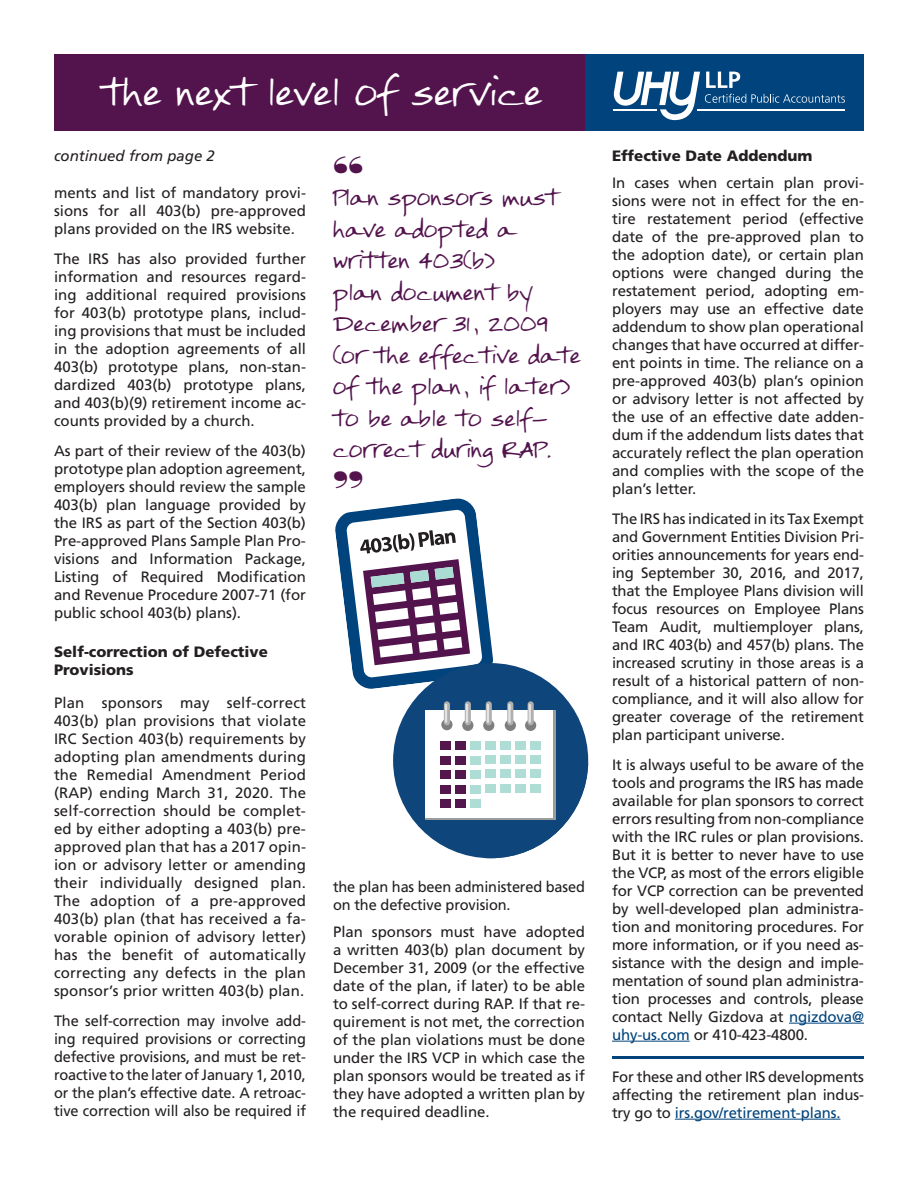
<style>
.page{position:relative;width:918px;height:1188px;background:#fff}
.page>*{position:absolute;margin:0;border:0;box-sizing:border-box;transform-origin:0 0}
.t1{font:42px "Bodoni Std Poster";color:#53144e}
.t2{font:30px "FG Rebecca";color:#fff}
.t3{font:18px/31.5px "FG Rebecca";color:#53144e}
.t4{font:15px/18px "Frutiger LT Std";letter-spacing:-.005em;color:#231f20;text-align:justify}
.t5{font:900 15px/18px "Frutiger LT Std";color:#231f20}
.t6{font:italic 15px "Frutiger LT Std";color:#231f20}
.s1{color:#01437c}
</style>
<div class="page">
<div style="left:54px;top:55px;width:531px;height:76px;background:#53144e"></div>
<div style="left:585px;top:55px;width:279px;height:76px;background:#01437c"></div>
<svg style="left:614px;top:72px;width:231px;height:48px"></svg>
<hr style="left:789px;top:1023px;width:75px;height:1px;background:#01437c">
<hr style="left:612px;top:1041px;width:78px;height:1px;background:#01437c">
<hr style="left:675px;top:1119px;width:165px;height:1px;background:#01437c">
<svg style="left:335px;top:498px;width:158px;height:192px"></svg>
<div style="left:393px;top:663px;width:195px;height:195px;background:#0e457a;border-radius:50%"></div>
<div style="left:425px;top:710px;width:128px;height:108px;background:#fff"></div>
<div style="left:444px;top:701px;width:6px;height:24px;background:#afafaf;border-radius:3px"></div>
<div style="left:465px;top:701px;width:6px;height:24px;background:#afafaf;border-radius:3px"></div>
<div style="left:486px;top:701px;width:6px;height:24px;background:#afafaf;border-radius:3px"></div>
<div style="left:507px;top:701px;width:6px;height:24px;background:#afafaf;border-radius:3px"></div>
<div style="left:528px;top:701px;width:6px;height:24px;background:#afafaf;border-radius:3px"></div>
<svg style="left:437px;top:704px;width:151px;height:154px"></svg>
<div style="left:440px;top:741px;width:11px;height:9px;background:#53174e"></div>
<div style="left:455px;top:741px;width:11px;height:9px;background:#53174e"></div>
<div style="left:470px;top:741px;width:11px;height:9px;background:#adddd4"></div>
<div style="left:485px;top:741px;width:11px;height:9px;background:#adddd4"></div>
<div style="left:501px;top:741px;width:10px;height:9px;background:#adddd4"></div>
<div style="left:516px;top:741px;width:10px;height:9px;background:#adddd4"></div>
<div style="left:531px;top:741px;width:10px;height:9px;background:#adddd4"></div>
<div style="left:440px;top:756px;width:11px;height:8px;background:#53174e"></div>
<div style="left:455px;top:756px;width:11px;height:8px;background:#53174e"></div>
<div style="left:470px;top:756px;width:11px;height:8px;background:#adddd4"></div>
<div style="left:485px;top:756px;width:11px;height:8px;background:#adddd4"></div>
<div style="left:501px;top:756px;width:10px;height:8px;background:#adddd4"></div>
<div style="left:516px;top:756px;width:10px;height:8px;background:#adddd4"></div>
<div style="left:531px;top:756px;width:10px;height:8px;background:#adddd4"></div>
<div style="left:440px;top:771px;width:11px;height:8px;background:#53174e"></div>
<div style="left:455px;top:771px;width:11px;height:8px;background:#53174e"></div>
<div style="left:470px;top:771px;width:11px;height:8px;background:#adddd4"></div>
<div style="left:485px;top:770px;width:11px;height:8px;background:#adddd4"></div>
<div style="left:501px;top:770px;width:10px;height:8px;background:#adddd4"></div>
<div style="left:516px;top:770px;width:10px;height:8px;background:#adddd4"></div>
<div style="left:531px;top:770px;width:10px;height:8px;background:#adddd4"></div>
<div style="left:440px;top:785px;width:11px;height:8px;background:#53174e"></div>
<div style="left:455px;top:785px;width:11px;height:8px;background:#53174e"></div>
<div style="left:470px;top:785px;width:11px;height:8px;background:#adddd4"></div>
<div style="left:485px;top:784px;width:11px;height:8px;background:#adddd4"></div>
<div style="left:501px;top:784px;width:10px;height:8px;background:#adddd4"></div>
<div style="left:516px;top:784px;width:10px;height:8px;background:#adddd4"></div>
<div style="left:531px;top:784px;width:10px;height:8px;background:#adddd4"></div>
<div style="left:440px;top:800px;width:11px;height:8px;background:#53174e"></div>
<div style="left:456px;top:800px;width:10px;height:8px;background:#53174e"></div>
<div style="left:471px;top:800px;width:10px;height:8px;background:#adddd4"></div>
<hr style="left:612px;top:1056px;width:252px;height:3px;background:#01437c">
<h2 class="t2" style="left:102px;top:77px;width:442px">the next level of service</h2>
<p class="t6" style="left:54px;top:147px;width:162px">continued from page 2</p>
<h1 class="t1" style="left:333px;top:145px;width:32px">“</h1>
<p class="t3" style="left:333px;top:183px;width:250px">Plan sponsors must have adopted a written 403(b)<br>plan document by<br>December 31, 2009 (or the effective date of the plan, if later) to be able to self&shy;correct during RAP.</p>
<h1 class="t1" style="left:333px;top:460px;width:32px">”</h1>
<p class="t4" style="left:54px;top:184px;width:253px">ments and list of mandatory provi&shy;sions for all 403(b) pre-approved plans provided on the IRS website.</p>
<p class="t4" style="left:54px;top:250px;width:254px">The IRS has also provided further information and resources regard&shy;ing additional required provisions for 403(b) prototype plans, includ&shy;ing provisions that must be included in the adoption agreements of all 403(b) prototype plans, non-stan&shy;dardized 403(b) prototype plans, and 403(b)(9) retirement income ac&shy;counts provided by a church.</p>
<p class="t4" style="left:54px;top:442px;width:254px">As part of their review of the 403(b) prototype plan adoption agreement, employers should review the sample 403(b) plan language provided by the IRS as part of the Section 403(b)<br>Pre-approved Plans Sample Plan Pro&shy;visions and Information Package, Listing of Required Modification and Revenue Procedure 2007-71 (for public school 403(b) plans).</p>
<p class="t5" style="left:54px;top:643px;width:215px">Self-correction of Defective<br>Provisions</p>
<p class="t4" style="left:54px;top:694px;width:254px">Plan sponsors may self-correct 403(b) plan provisions that violate IRC Section 403(b) requirements by adopting plan amendments during the Remedial Amendment Period (RAP) ending March 31, 2020. The self-correction should be complet&shy;ed by either adopting a 403(b) pre&shy;approved plan that has a 2017 opin&shy;ion or advisory letter or amending their individually designed plan.<br>The adoption of a pre-approved 403(b) plan (that has received a fa&shy;vorable opinion of advisory letter) has the benefit of automatically correcting any defects in the plan sponsor’s prior written 403(b) plan.</p>
<p class="t4" style="left:54px;top:1012px;width:254px">The self-correction may involve add&shy;ing required provisions or correcting defective provisions, and must be ret&shy;roactive to the later of January 1, 2010, or the plan’s effective date. A retroac&shy;tive correction will also be required if</p>
<p class="t4" style="left:333px;top:878px;width:253px">the plan has been administered based on the defective provision.</p>
<p class="t4" style="left:333px;top:923px;width:254px">Plan sponsors must have adopted a written 403(b) plan document by December 31, 2009 (or the effective date of the plan, if later) to be able to self-correct during RAP. If that re&shy;quirement is not met, the correction of the plan violations must be done under the IRS VCP in which case the plan sponsors would be treated as if they have adopted a written plan by the required deadline.</p>
<p class="t5" style="left:612px;top:146px;width:202px">Effective Date Addendum</p>
<p class="t4" style="left:612px;top:174px;width:254px">In cases when certain plan provi&shy;sions were not in effect for the en&shy;tire restatement period (effective date of the pre-approved plan to the adoption date), or certain plan options were changed during the restatement period, adopting em&shy;ployers may use an effective date addendum to show plan operational changes that have occurred at differ&shy;ent points in time. The reliance on a pre-approved 403(b) plan’s opinion or advisory letter is not affected by the use of an effective date adden&shy;dum if the addendum lists dates that accurately reflect the plan operation and complies with the scope of the plan’s letter.</p>
<p class="t4" style="left:612px;top:510px;width:254px">The IRS has indicated in its Tax Exempt and Government Entities Division Pri&shy;orities announcements for years end&shy;ing September 30, 2016, and 2017, that the Employee Plans division will focus resources on Employee Plans Team Audit, multiemployer plans, and IRC 403(b) and 457(b) plans. The increased scrutiny in those areas is a result of a historical pattern of non&shy;compliance, and it will also allow for greater coverage of the retirement plan participant universe.</p>
<p class="t4" style="left:612px;top:756px;width:254px">It is always useful to be aware of the tools and programs the IRS has made available for plan sponsors to correct errors resulting from non-compliance with the IRC rules or plan provisions.<br>But it is better to never have to use the VCP, as most of the errors eligible for VCP correction can be prevented by well-developed plan administra&shy;tion and monitoring procedures. For more information, or if you need as&shy;sistance with the design and imple&shy;mentation of sound plan administra&shy;tion processes and controls, please contact Nelly Gizdova at <span class="s1">ngizdova@ uhy-us.com</span> or 410-423-4800.</p>
<p class="t4" style="left:612px;top:1068px;width:254px">For these and other IRS developments affecting the retirement plan indus&shy;try go to <span class="s1">irs.gov/retirement-plans.</span></p>
</div>
